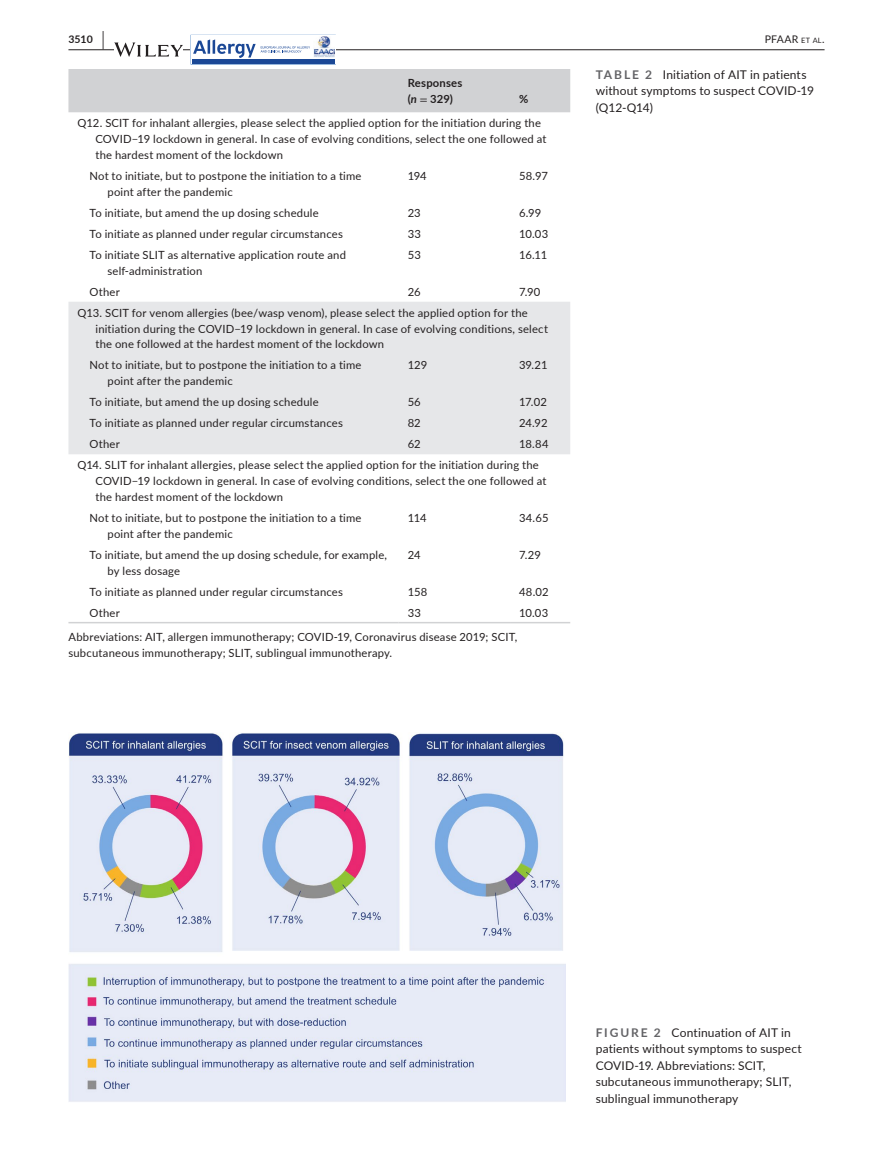
<style>
.page{position:relative;width:893px;height:1174px;background:#fff}
.page>*{position:absolute;margin:0;border:0;box-sizing:border-box;transform-origin:0 0}
.t1{font:12px/16.5px "Lato";letter-spacing:.015em;color:#231f20}
.t2{font:11.25px/15.8px "Lato";letter-spacing:.015em;color:#231f20}
.t3{font:700 11.25px/15.8px "Lato";letter-spacing:.02em;color:#231f20}
.t4{font:10.5px "Lato";letter-spacing:.015em;color:#231f20}
.t5{font:700 10.5px "Lato";color:#231f20}
.s1{font-size:19.5px}
.s2{font-size:7.35px}
.s3{font-style:italic}
.s4{font-family:"STIX";font-weight:400}
.s5{font-weight:700;color:#636366}
</style>
<div class="page">
<hr style="left:68px;top:49px;width:756px;height:1px;background:#231f20">
<svg style="left:68px;top:35px;width:502px;height:77px"></svg>
<div style="left:68px;top:302px;width:502px;height:152px;background:#e6e7e9"></div>
<hr style="left:68px;top:622px;width:331px;height:1px;background:#d1d2d4">
<hr style="left:399px;top:622px;width:111px;height:1px;background:#d1d2d4">
<hr style="left:510px;top:622px;width:60px;height:1px;background:#d1d2d4">
<img style="left:68px;top:733px;width:498px;height:369px">
<p class="t5" style="left:68px;top:31px;width:37px">3510 <span class="s1">|</span></p>
<p class="t4" style="left:765px;top:31px;width:61px">PFAAR <span class="s2">et al</span>.</p>
<p class="t3" style="left:408px;top:75px;width:56px">Responses (<span class="s3">n</span> <span class="s4">=</span> 329)</p>
<p class="t1" style="left:596px;top:66px;width:220px"><span class="s5">TABLE 2</span> Initiation of AIT in patients without symptoms to suspect COVID-19 (Q12-Q14)</p>
<p class="t3" style="left:519px;top:91px;width:11px">%</p>
<p class="t2" style="left:95px;top:115px;width:452px;text-indent:-18px">Q12. SCIT for inhalant allergies, please select the applied option for the initiation during the<br>COVID−19 lockdown in general. In case of evolving conditions, select the one followed at the hardest moment of the lockdown</p>
<p class="t2" style="left:107px;top:167px;width:256px;text-indent:-18px">Not to initiate, but to postpone the initiation to a time point after the pandemic</p>
<p class="t2" style="left:408px;top:167px;width:21px">194</p>
<p class="t2" style="left:519px;top:167px;width:30px">58.97</p>
<p class="t2" style="left:89px;top:204px;width:231px">To initiate, but amend the up dosing schedule</p>
<p class="t2" style="left:408px;top:204px;width:15px">23</p>
<p class="t2" style="left:519px;top:204px;width:24px">6.99</p>
<p class="t2" style="left:89px;top:225px;width:255px">To initiate as planned under regular circumstances</p>
<p class="t2" style="left:408px;top:225px;width:15px">33</p>
<p class="t2" style="left:519px;top:225px;width:31px">10.03</p>
<p class="t2" style="left:107px;top:246px;width:240px;text-indent:-18px">To initiate SLIT as alternative application route and self-administration</p>
<p class="t2" style="left:408px;top:246px;width:15px">53</p>
<p class="t2" style="left:519px;top:246px;width:30px">16.11</p>
<p class="t2" style="left:89px;top:283px;width:32px">Other</p>
<p class="t2" style="left:408px;top:283px;width:14px">26</p>
<p class="t2" style="left:77px;top:281px;width:464px;line-height:21px;text-indent:442px">7.90<br>Q13. SCIT for venom allergies (bee/wasp venom), please select the applied option for the</p>
<p class="t2" style="left:95px;top:320px;width:454px">initiation during the COVID−19 lockdown in general. In case of evolving conditions, select the one followed at the hardest moment of the lockdown</p>
<p class="t2" style="left:107px;top:357px;width:256px;text-indent:-18px">Not to initiate, but to postpone the initiation to a time point after the pandemic</p>
<p class="t2" style="left:408px;top:357px;width:21px">129</p>
<p class="t2" style="left:519px;top:357px;width:30px">39.21</p>
<p class="t2" style="left:89px;top:394px;width:231px">To initiate, but amend the up dosing schedule</p>
<p class="t2" style="left:408px;top:394px;width:15px">56</p>
<p class="t2" style="left:519px;top:394px;width:29px">17.02</p>
<p class="t2" style="left:89px;top:415px;width:255px">To initiate as planned under regular circumstances</p>
<p class="t2" style="left:408px;top:415px;width:15px">82</p>
<p class="t2" style="left:519px;top:415px;width:30px">24.92</p>
<p class="t2" style="left:89px;top:436px;width:32px">Other</p>
<p class="t2" style="left:408px;top:436px;width:14px">62</p>
<p class="t2" style="left:77px;top:433px;width:473px;line-height:21px;text-indent:442px">18.84<br>Q14. SLIT for inhalant allergies, please select the applied option for the initiation during the</p>
<p class="t2" style="left:95px;top:473px;width:452px">COVID−19 lockdown in general. In case of evolving conditions, select the one followed at the hardest moment of the lockdown</p>
<p class="t2" style="left:107px;top:509px;width:256px;text-indent:-18px">Not to initiate, but to postpone the initiation to a time point after the pandemic</p>
<p class="t2" style="left:408px;top:509px;width:20px">114</p>
<p class="t2" style="left:519px;top:509px;width:31px">34.65</p>
<p class="t2" style="left:107px;top:546px;width:281px;text-indent:-18px">To initiate, but amend the up dosing schedule, for example, by less dosage</p>
<p class="t2" style="left:408px;top:546px;width:14px">24</p>
<p class="t2" style="left:519px;top:546px;width:23px">7.29</p>
<p class="t2" style="left:89px;top:583px;width:255px">To initiate as planned under regular circumstances</p>
<p class="t2" style="left:408px;top:583px;width:21px">158</p>
<p class="t2" style="left:519px;top:583px;width:31px">48.02</p>
<p class="t2" style="left:89px;top:604px;width:32px">Other</p>
<p class="t2" style="left:408px;top:604px;width:15px">33</p>
<p class="t2" style="left:519px;top:604px;width:31px">10.03</p>
<p class="t2" style="left:68px;top:629px;width:450px">Abbreviations: AIT, allergen immunotherapy; COVID-19, Coronavirus disease 2019; SCIT, subcutaneous immunotherapy; SLIT, sublingual immunotherapy.</p>
<p class="t1" style="left:596px;top:1023px;width:208px"><span class="s5">FIGURE 2</span> Continuation of AIT in patients without symptoms to suspect COVID-19. Abbreviations: SCIT, subcutaneous immunotherapy; SLIT, sublingual immunotherapy</p>
</div>
